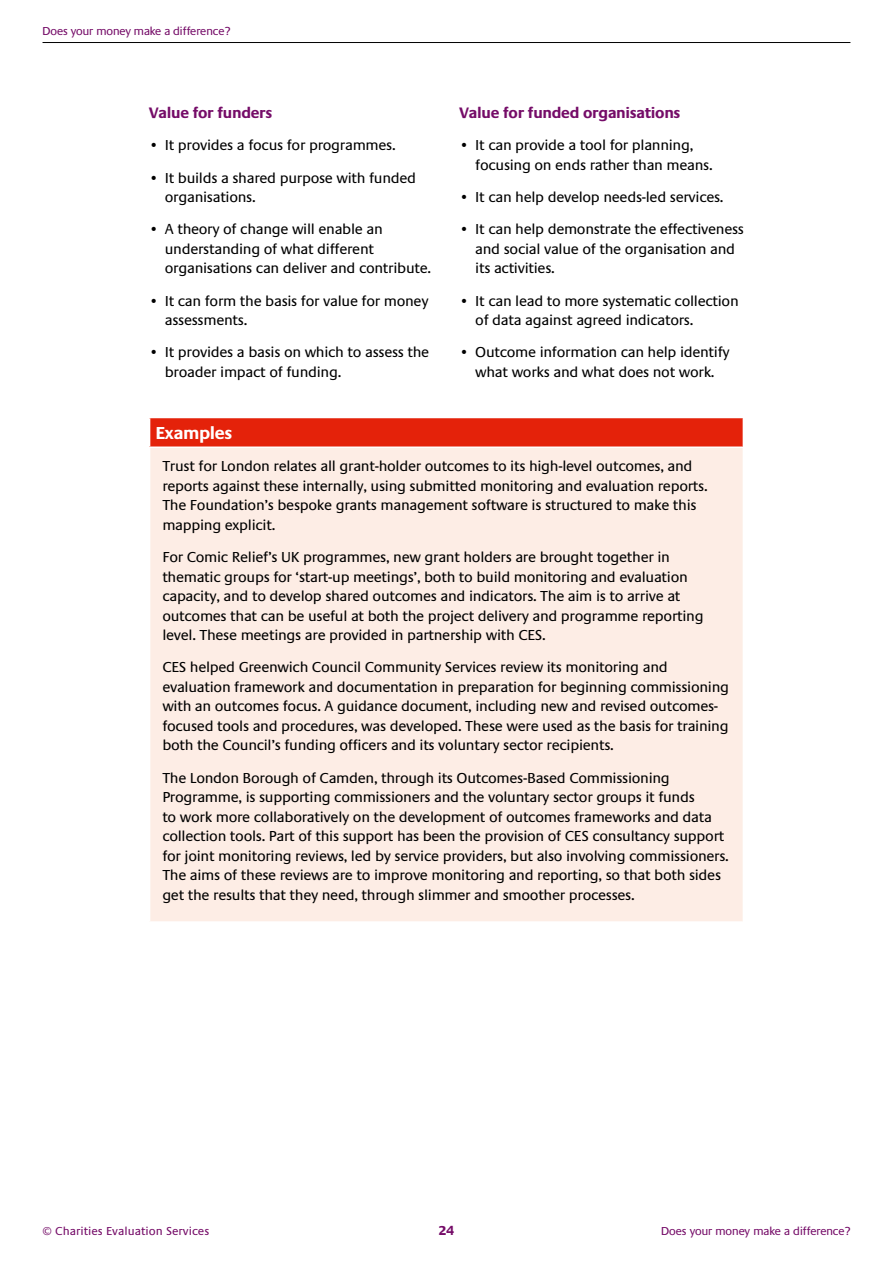
<style>
.page{position:relative;width:893px;height:1263px;background:#fff}
.page>*{position:absolute;margin:0;border:0;box-sizing:border-box;transform-origin:0 0}
.t1{font:700 18px "Praxis EF";letter-spacing:-.02em;color:#fff}
.t2{font:700 15.75px "Praxis EF";letter-spacing:-.02em;color:#750c68}
.t3{font:15px/19.5px "Praxis EF";letter-spacing:-.02em;color:#000}
.t4{font:700 13.5px "Praxis EF";color:#750c68}
.t5{font:12px "Praxis";color:#750c68}
.t6{font:12px "Praxis EF";color:#750c68}
</style>
<div class="page">
<hr style="left:43px;top:42px;width:807px;height:1px;background:#000">
<div style="left:150px;top:417px;width:593px;height:30px;background:#e4220a"></div>
<div style="left:150px;top:447px;width:593px;height:475px;background:#fdede5"></div>
<hr style="left:149px;top:417px;width:595px;height:1px;background:#fff">
<hr style="left:149px;top:446px;width:595px;height:2px;background:#fff">
<hr style="left:149px;top:921px;width:595px;height:2px;background:#fff">
<p class="t5" style="left:43px;top:25px;width:189px">Does your money make a difference?</p>
<p class="t2" style="left:149px;top:104px;width:125px">Value for funders</p>
<p class="t3" style="left:149px;top:136px;width:248px">• It provides a focus for programmes.</p>
<p class="t3" style="left:165px;top:168px;width:253px;text-indent:-16px">• It builds a shared purpose with funded organisations.</p>
<p class="t3" style="left:165px;top:220px;width:268px;text-indent:-16px">• A theory of change will enable an understanding of what different organisations can deliver and contribute.</p>
<p class="t3" style="left:165px;top:291px;width:265px;text-indent:-16px">• It can form the basis for value for money assessments.</p>
<p class="t3" style="left:165px;top:343px;width:266px;text-indent:-16px">• It provides a basis on which to assess the broader impact of funding.</p>
<p class="t2" style="left:459px;top:104px;width:223px">Value for funded organisations</p>
<p class="t3" style="left:475px;top:136px;width:239px;text-indent:-16px">• It can provide a tool for planning, focusing on ends rather than means.</p>
<p class="t3" style="left:459px;top:188px;width:266px">• It can help develop needs-led services.</p>
<p class="t3" style="left:475px;top:220px;width:270px;text-indent:-16px">• It can help demonstrate the effectiveness and social value of the organisation and its activities.</p>
<p class="t3" style="left:475px;top:291px;width:265px;text-indent:-16px">• It can lead to more systematic collection of data against agreed indicators.</p>
<p class="t3" style="left:459px;top:343px;width:272px;text-align:center">• Outcome information can help identify what works and what does not work.</p>
<p class="t1" style="left:156px;top:423px;width:78px">Examples</p>
<p class="t3" style="left:162px;top:457px;width:547px">Trust for London relates all grant-holder outcomes to its high-level outcomes, and reports against these internally, using submitted monitoring and evaluation reports.<br>The Foundation’s bespoke grants management software is structured to make this mapping explicit.</p>
<p class="t3" style="left:162px;top:548px;width:543px">For Comic Relief’s UK programmes, new grant holders are brought together in thematic groups for ‘start-up meetings’, both to build monitoring and evaluation capacity, and to develop shared outcomes and indicators. The aim is to arrive at outcomes that can be useful at both the project delivery and programme reporting level. These meetings are provided in partnership with CES.</p>
<p class="t3" style="left:162px;top:658px;width:568px">CES helped Greenwich Council Community Services review its monitoring and evaluation framework and documentation in preparation for beginning commissioning with an outcomes focus. A guidance document, including new and revised outcomes&shy;focused tools and procedures, was developed. These were used as the basis for training both the Council’s funding officers and its voluntary sector recipients.</p>
<p class="t3" style="left:162px;top:768px;width:568px">The London Borough of Camden, through its Outcomes-Based Commissioning Programme, is supporting commissioners and the voluntary sector groups it funds<br>to work more collaboratively on the development of outcomes frameworks and data collection tools. Part of this support has been the provision of CES consultancy support for joint monitoring reviews, led by service providers, but also involving commissioners.<br>The aims of these reviews are to improve monitoring and reporting, so that both sides get the results that they need, through slimmer and smoother processes.</p>
<p class="t6" style="left:43px;top:1224px;width:168px">© Charities Evaluation Services</p>
<p class="t4" style="left:439px;top:1223px;width:17px">24</p>
<p class="t5" style="left:661px;top:1224px;width:191px">Does your money make a difference?</p>
</div>
